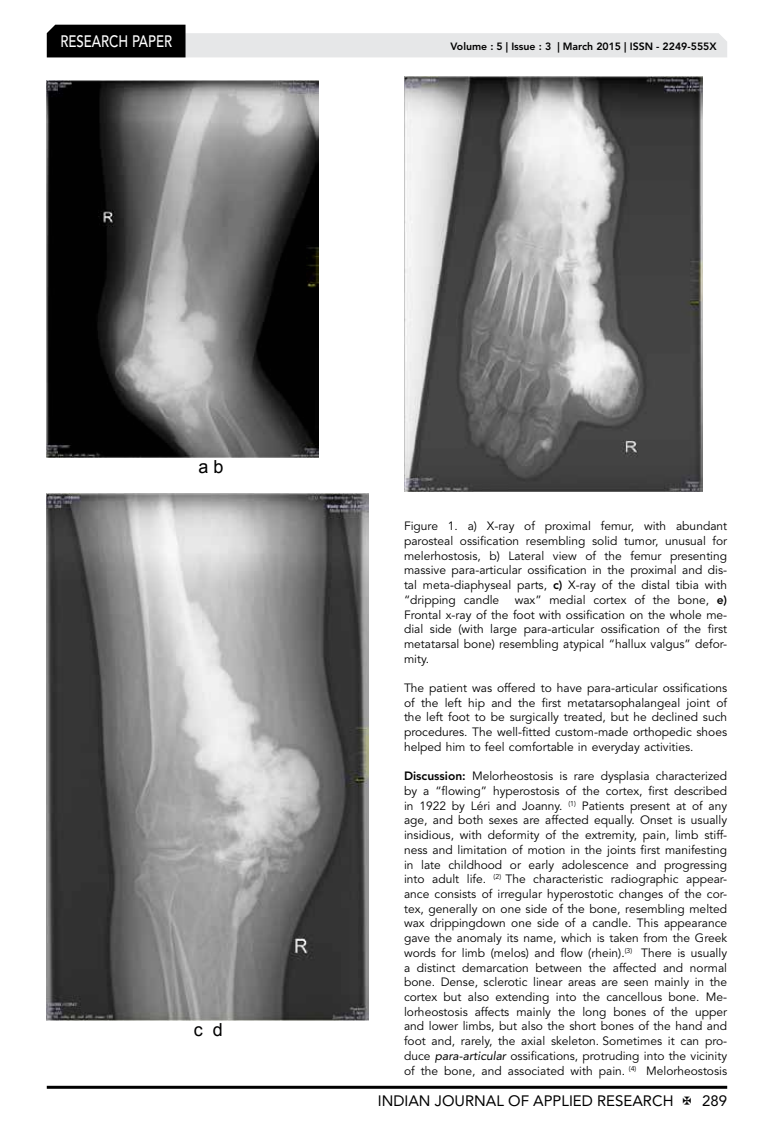
<style>
.page{position:relative;width:774px;height:1136px;background:#fff}
.page>*{position:absolute;margin:0;border:0;box-sizing:border-box;transform-origin:0 0}
.t1{font:18px "Arial";color:#000}
.t2{font:500 16.5px "Avenir LT Std";color:#fff;scale:.8 1}
.t3{font:15px "Avenir LT Std";color:#000}
.t4{font:12px/14.7px "Avenir LT Std";color:#000;text-align:justify}
.t5{font:800 10.5px "Avenir LT Std";color:#000}
.s1{font-weight:800}
.s2{font-style:italic}
</style>
<div class="page">
<hr style="left:47px;top:1085px;width:680px;height:3px;background:#000">
<svg style="left:47px;top:25px;width:680px;height:32px"></svg>
<img style="left:47px;top:80px;width:271px;height:377px">
<img style="left:47px;top:493px;width:321px;height:527px">
<img style="left:404px;top:77px;width:298px;height:414px">
<h2 class="t2" style="left:60px;top:32px;width:139px">RESEARCH PAPER</h2>
<p class="t5" style="left:450px;top:41px;width:268px">Volume : 5 | Issue : 3 | March 2015 | ISSN - 2249-555X</p>
<h1 class="t1" style="left:198px;top:454px;width:27px">a b</h1>
<h1 class="t1" style="left:194px;top:1017px;width:31px">c d</h1>
<p class="t4" style="left:404px;top:519px;width:325px">Figure 1. a) X-ray of proximal femur, with abundant parosteal ossification resembling solid tumor, unusual for melerhostosis, b) Lateral view of the femur presenting massive para-articular ossification in the proximal and dis&shy;tal meta-diaphyseal parts, <span class="s1">c)</span> X-ray of the distal tibia with “dripping candle</p>
<p class="t4" style="left:404px;top:592px;width:325px;text-indent:111px">wax” medial cortex of the bone, <span class="s1">e)<br></span>Frontal x-ray of the foot with ossification on the whole me&shy;dial side (with large para-articular ossification of the first metatarsal bone) resembling atypical “hallux valgus” defor&shy;mity.</p>
<p class="t4" style="left:404px;top:680px;width:325px">The patient was offered to have para-articular ossifications of the left hip and the first metatarsophalangeal joint of the left foot to be surgically treated, but he declined such procedures. The well-fitted custom-made orthopedic shoes helped him to feel comfortable in everyday activities.</p>
<p class="t4" style="left:404px;top:769px;width:325px"><span class="s1">Discussion:</span> Melorheostosis is rare dysplasia characterized by a “flowing” hyperostosis of the cortex, first described in 1922 by Léri and Joanny. <sup>(1)</sup> Patients present at of any age, and both sexes are affected equally. Onset is usually insidious, with deformity of the extremity, pain, limb stiff&shy;ness and limitation of motion in the joints first manifesting in late childhood or early adolescence and progressing into adult life. <sup>(2)</sup> The characteristic radiographic appear&shy;ance consists of irregular hyperostotic changes of the cor&shy;tex, generally on one side of the bone, resembling melted wax drippingdown one side of a candle. This appearance gave the anomaly its name, which is taken from the Greek words for limb (melos) and flow (rhein).<sup>(3)</sup> There is usually a distinct demarcation between the affected and normal bone. Dense, sclerotic linear areas are seen mainly in the cortex but also extending into the cancellous bone. Me&shy;lorheostosis affects mainly the long bones of the upper and lower limbs, but also the short bones of the hand and foot and, rarely, the axial skeleton. Sometimes it can pro&shy;duce <span class="s2">para-articular</span> ossifications, protruding into the vicinity of the bone, and associated with pain. <sup>(4)</sup> Melorheostosis</p>
<p class="t3" style="left:378px;top:1091px;width:297px">INDIAN JOURNAL OF APPLIED RESEARCH</p>
<p class="t3" style="left:702px;top:1091px;width:27px">289</p>
</div>
